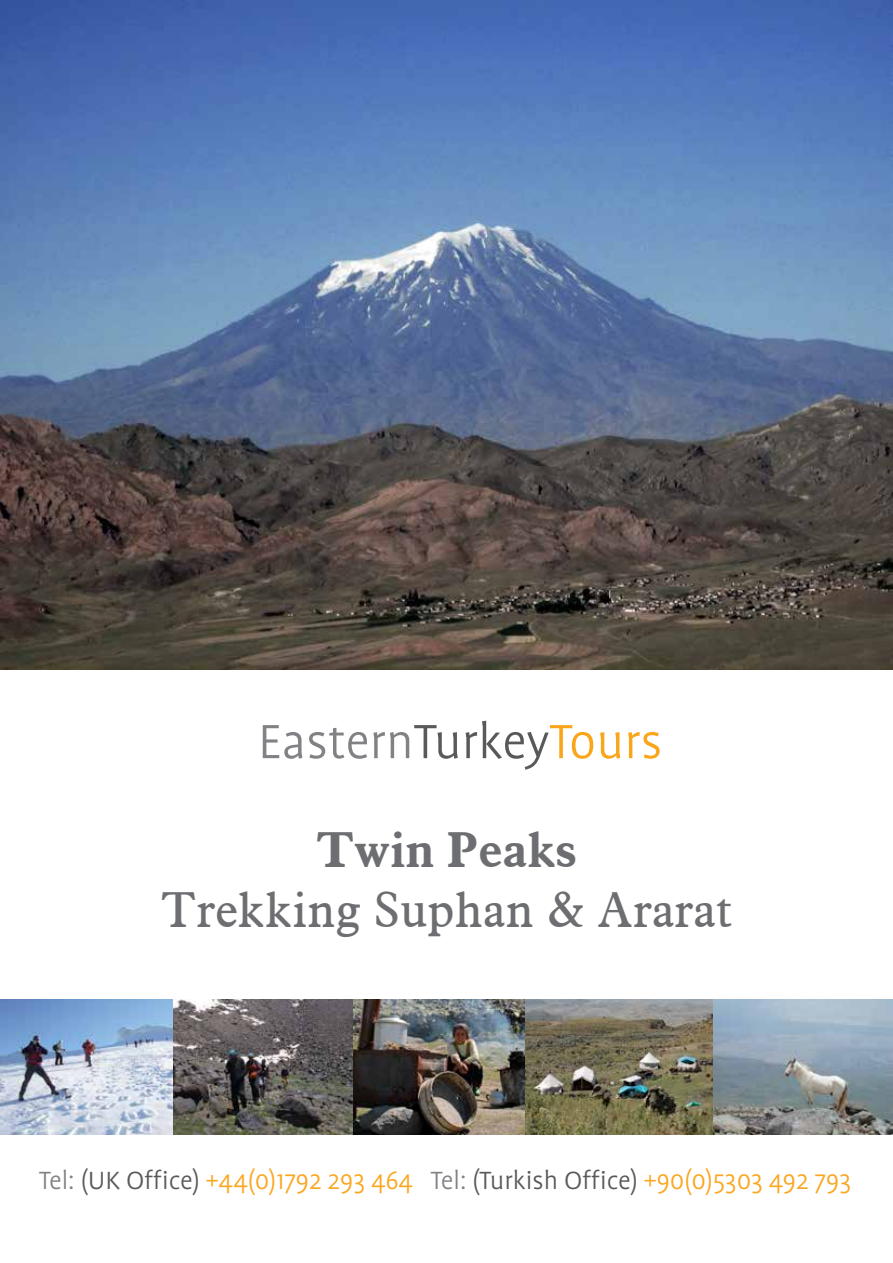
<style>
.page{position:relative;width:893px;height:1263px;background:#fff}
.page>*{position:absolute;margin:0;border:0;box-sizing:border-box;transform-origin:0 0}
.t1{font:49.5px "Aldine 721 BT";color:#6d6e71}
.t2{font:700 49.5px "Aldine 721 BT";color:#6d6e71}
.t3{font:300 28.5px "Profile";color:#faa61e}
.s1{color:#808285}
.s2{color:#58595b}
</style>
<div class="page">
<img style="left:0;top:0;width:893px;height:670px">
<svg style="left:263px;top:725px;width:39px;height:34px"></svg>
<svg style="left:309px;top:728px;width:58px;height:31px"></svg>
<svg style="left:373px;top:725px;width:85px;height:34px"></svg>
<svg style="left:466px;top:721px;width:127px;height:49px"></svg>
<svg style="left:600px;top:732px;width:20px;height:27px"></svg>
<svg style="left:628px;top:732px;width:32px;height:27px"></svg>
<img style="left:0;top:999px;width:893px;height:135px">
<h1 class="t2" style="left:316px;top:820px;width:263px">Twin Peaks</h1>
<h1 class="t1" style="left:161px;top:879px;width:573px">Trekking Suphan &amp; Ararat</h1>
<p class="t3" style="left:39px;top:1165px;width:814px"><span class="s1">Tel:</span> <span class="s2">(UK Office)</span> +44(0)1792 293 464 <span class="s1">Tel:</span> <span class="s2">(Turkish Office)</span> +90(0)5303 492 793</p>
</div>
